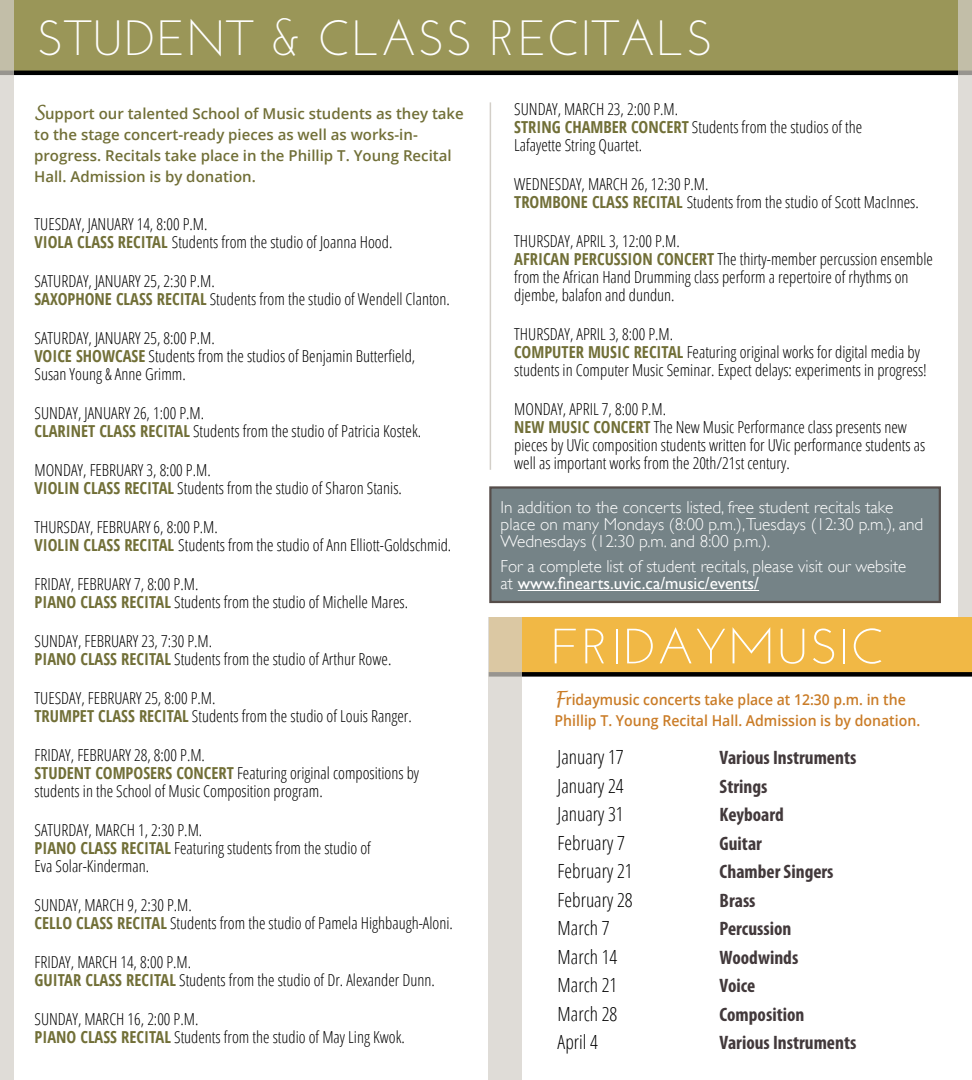
<style>
.page{position:relative;width:972px;height:1080px;background:#fff}
.page>*{position:absolute;margin:0;border:0;box-sizing:border-box;transform-origin:0 0}
.t1{font:300 49.5px "Josefin Sans Std";color:#fff}
.t2{font:300 49.5px "Josefin Sans Std";color:#fff;scale:1.04 1}
.t3{font:700 condensed 19.5px "Myriad Pro";color:#42393b}
.t4{font:300 condensed 19.5px "Open Sans";color:#000}
.t5{font:300 17.25px/17.2px "Gill Sans";color:#fff}
.t6{font:300 condensed 16.5px/18px "Open Sans";color:#000}
.t7{font:700 condensed 16.5px "Open Sans";color:#716f37}
.t8{font:600 15px/21px "Open Sans";color:#716f37}
.t9{font:600 15px/21px "Open Sans";color:#ca7c27;scale:.93 1}
.s1{font-family:"Lucida Handwriting";font-weight:400;font-style:italic;font-size:19.5px}
.s2{font-weight:700;color:#716f37}
.s3{font-weight:400}
</style>
<div class="page">
<div style="left:489px;top:617px;width:483px;height:57px;background:#f1b845"></div>
<div style="left:0;top:0;width:972px;height:72px;background:#9a9658"></div>
<hr style="left:0;top:71px;width:972px;height:4px;background:#000">
<div style="left:489px;top:486px;width:452px;height:117px;background:#758387;border:2px solid #564d4a"></div>
<hr style="left:518px;top:590px;width:241px;height:1px;background:#fff">
<hr style="left:490px;top:102px;width:1px;height:368px;background:#d3cfc8">
<div style="left:0;top:0;width:13px;height:1080px;background:#dfdcd7"></div>
<svg style="left:958px;top:0;width:14px;height:617px;background:#dbd8d1"></svg>
<div style="left:489px;top:672px;width:483px;height:5px;background:#000"></div>
<svg style="left:489px;top:617px;width:33px;height:463px;background:#ddd8d0"></svg>
<h1 class="t1" style="left:36px;top:5px;width:61px">STUDENT</h1>
<h1 class="t1" style="left:268px;top:5px;width:82px">&amp; CLA</h1>
<h1 class="t1" style="left:417px;top:5px;width:99px">SS RECITAL</h1>
<h1 class="t1" style="left:685px;top:5px;width:30px">S</h1>
<p class="t8" style="left:34px;top:103px;width:431px"><span class="s1">S</span>upport our talented School of Music students as they take to the stage concert-ready pieces as well as works-in&shy;progress. Recitals take place in the Phillip T. Young Recital Hall. Admission is by donation.</p>
<p class="t6" style="left:34px;top:214px;width:66px">Tuesday, Janua</p>
<p class="t6" style="left:121px;top:214px;width:88px">ry 14, 8:00 p.m .</p>
<p class="t7" style="left:34px;top:230px;width:17px">VIOLA</p>
<p class="t7" style="left:77px;top:230px;width:71px">CLASS RECITAL</p>
<p class="t6" style="left:172px;top:232px;width:222px">Students from the studio of Joanna Hood.</p>
<p class="t6" style="left:34px;top:271px;width:182px">Saturday, January 25, 2:30 p.m.</p>
<p class="t7" style="left:34px;top:287px;width:17px">SAXOP</p>
<p class="t7" style="left:75px;top:287px;width:112px">HON E CLASS RECITAL</p>
<p class="t6" style="left:210px;top:289px;width:242px">Students from the studio of Wendell Clanton.</p>
<p class="t6" style="left:34px;top:328px;width:382px">Saturday, January 25, 8:00 p.m.<br><span class="s2">VOICE SHOWCASE</span> Students from the studios of Benjamin Butterfield,<br>Susan Young &amp; Anne Grimm.</p>
<p class="t6" style="left:34px;top:403px;width:171px">SUN day, January 26, 1:00 p.m.</p>
<p class="t7" style="left:34px;top:419px;width:136px">CLARIN ET CLASS RECITAL</p>
<p class="t6" style="left:193px;top:421px;width:230px">Students from the studio of Patricia Kostek.</p>
<p class="t6" style="left:34px;top:460px;width:178px">Mo nday, February 3, 8:00 p.m.</p>
<p class="t7" style="left:34px;top:476px;width:17px">VIOLIN</p>
<p class="t7" style="left:84px;top:476px;width:71px">CLASS RECITAL</p>
<p class="t6" style="left:177px;top:478px;width:226px">Students from the studio of Sharon Stanis.</p>
<p class="t6" style="left:34px;top:517px;width:185px">Th ursday, February 6, 8:00 p.m.</p>
<p class="t7" style="left:34px;top:533px;width:17px">VIOLIN</p>
<p class="t7" style="left:84px;top:533px;width:71px">CLASS RECITAL</p>
<p class="t6" style="left:178px;top:535px;width:275px">Students from the studio of Ann Elliott-Goldschmid.</p>
<p class="t6" style="left:34px;top:574px;width:165px">Fri day, February 7, 8:00 p.m.</p>
<p class="t7" style="left:34px;top:590px;width:10px">PIANO</p>
<p class="t7" style="left:80px;top:590px;width:71px">CLASS RECITAL</p>
<p class="t6" style="left:174px;top:592px;width:236px">Students from the studio of M ichelle Mares.</p>
<p class="t6" style="left:34px;top:631px;width:179px">SUN day, February 23, 7:30 p.m.</p>
<p class="t7" style="left:34px;top:647px;width:10px">PIANO</p>
<p class="t7" style="left:80px;top:647px;width:71px">CLASS RECITAL</p>
<p class="t6" style="left:174px;top:649px;width:219px">Students from the studio of Arthur Rowe.</p>
<p class="t6" style="left:34px;top:688px;width:183px">TUESday, February 25, 8:00 p.m.</p>
<p class="t7" style="left:34px;top:704px;width:135px">TRUMPET CLASS RECITAL</p>
<p class="t6" style="left:192px;top:706px;width:221px">Students from the studio of Louis Ranger.</p>
<p class="t6" style="left:34px;top:745px;width:386px">Fri day, February 28, 8:00 p.m.<br><span class="s2">STU DENT COMPOSERS CONCERT</span> Featuring original compositions by students in the School of M usic Composition program.</p>
<p class="t6" style="left:35px;top:820px;width:169px">Saturday, March 1, 2:30 p.m.</p>
<p class="t7" style="left:35px;top:836px;width:10px">PIANO</p>
<p class="t7" style="left:80px;top:836px;width:71px">CLASS RECITAL</p>
<p class="t6" style="left:174px;top:838px;width:198px">Featuring students from the studio of</p>
<p class="t6" style="left:35px;top:856px;width:116px">Eva Solar-Kinderman.</p>
<p class="t6" style="left:35px;top:895px;width:159px">Sunday, March 9, 2:30 p.m.</p>
<p class="t7" style="left:35px;top:911px;width:113px">CELLO CLASS RECITAL</p>
<p class="t6" style="left:170px;top:913px;width:284px">Students from the studio of Pamela Highbaugh-Aloni.</p>
<p class="t6" style="left:35px;top:952px;width:158px">Friday, March 14, 8:00 p.m .</p>
<p class="t7" style="left:35px;top:968px;width:9px">GUITA</p>
<p class="t7" style="left:73px;top:968px;width:84px">R CLASS RECITAL</p>
<p class="t6" style="left:179px;top:970px;width:257px">Students from the studio of Dr. Alexander Dunn.</p>
<p class="t6" style="left:35px;top:1009px;width:165px">Sunday, March 16, 2:00 p.m.</p>
<p class="t7" style="left:35px;top:1025px;width:10px">PIANO</p>
<p class="t7" style="left:80px;top:1025px;width:71px">CLASS RECITAL</p>
<p class="t6" style="left:174px;top:1027px;width:232px">Students from the studio of M ay Ling Kwok.</p>
<p class="t6" style="left:514px;top:100px;width:165px">Sunday, March 23, 2:00 p.m.</p>
<p class="t7" style="left:514px;top:116px;width:31px">STRING</p>
<p class="t6" style="left:514px;top:118px;width:350px;text-indent:51px"><span class="s2">CHAMBER CONCERT</span> Students from the studios of the<br>Lafayette String Quartet.</p>
<p class="t6" style="left:514px;top:175px;width:196px">Wednesday, March 26, 12:30 p.m.</p>
<p class="t7" style="left:514px;top:191px;width:149px">TROMBON E CLASS RECITAL</p>
<p class="t6" style="left:687px;top:193px;width:234px">Students from the studio of Scott MacInnes.</p>
<p class="t6" style="left:514px;top:232px;width:167px">Th ursday, April 3, 12:00 p.m.</p>
<p class="t7" style="left:514px;top:248px;width:122px">AFRI CAN PERCUSSION</p>
<p class="t6" style="left:514px;top:250px;width:420px;text-indent:143px"><span class="s2">CONCERT</span> The thirty-member percussion ensemble from the African Hand Drumming class perform a repertoire of rhythms on djembe, balafon and dundun.</p>
<p class="t6" style="left:514px;top:325px;width:160px">Th ursday, April 3, 8:00 p.m.</p>
<p class="t7" style="left:514px;top:341px;width:150px">COMPUTER MUSIC RECITAL</p>
<p class="t6" style="left:514px;top:343px;width:414px;text-indent:172px">Featuring original works for digital media by students in Computer M usic Seminar. Expect delays: experiments in progress!</p>
<p class="t6" style="left:514px;top:400px;width:413px">Mo nday, April 7, 8:00 p.m.<br><span class="s2">NEW MUSIC CONCERT</span> The New M usic Performance class presents new pieces by UVic composition students written for UVic performance students as well as important works from the 20th/21st century.</p>
<p class="t5" style="left:501px;top:499px;width:424px">In addition to the concerts listed, free student recitals take place on many Mondays (8:00 p.m.),Tuesdays (12:30 p.m.), and<br>Wednesdays (12:30 p.m. and 8:00 p.m.).</p>
<p class="t5" style="left:501px;top:558px;width:407px">For a complete list of student recitals, please visit our website at <span class="s3">www.finearts.uvic.ca/music/events/</span></p>
<h1 class="t2" style="left:550px;top:614px;width:57px">FRIDAY</h1>
<h1 class="t2" style="left:727px;top:614px;width:126px">MUSIC</h1>
<p class="t9" style="left:555px;top:688px;width:395px"><span class="s1">F</span>ridaymusic concerts take place at 12:30 p.m. in the<br>Phillip T. Young Recital Hall. Admission is by donation.</p>
<p class="t4" style="left:558px;top:744px;width:68px">January 17</p>
<p class="t3" style="left:720px;top:745px;width:138px">Various Instruments</p>
<p class="t4" style="left:558px;top:772px;width:68px">January 24</p>
<p class="t3" style="left:720px;top:774px;width:49px">Strings</p>
<p class="t4" style="left:558px;top:801px;width:68px">January 31</p>
<p class="t3" style="left:720px;top:802px;width:66px">Keyboard</p>
<p class="t4" style="left:558px;top:829px;width:69px">February 7</p>
<p class="t3" style="left:720px;top:831px;width:44px">Guitar</p>
<p class="t4" style="left:558px;top:858px;width:76px">February 21</p>
<p class="t3" style="left:720px;top:859px;width:116px">Chamber Singers</p>
<p class="t4" style="left:558px;top:886px;width:76px">February 28</p>
<p class="t3" style="left:720px;top:888px;width:38px">Brass</p>
<p class="t4" style="left:558px;top:915px;width:53px">March 7</p>
<p class="t3" style="left:720px;top:916px;width:73px">Percussion</p>
<p class="t4" style="left:558px;top:943px;width:61px">March 14</p>
<p class="t3" style="left:720px;top:945px;width:80px">Woodwinds</p>
<p class="t4" style="left:558px;top:972px;width:61px">March 21</p>
<p class="t3" style="left:720px;top:973px;width:37px">Voice</p>
<p class="t4" style="left:558px;top:1000px;width:61px">March 28</p>
<p class="t3" style="left:720px;top:1002px;width:86px">Composition</p>
<p class="t4" style="left:558px;top:1029px;width:42px">April 4</p>
<p class="t3" style="left:720px;top:1030px;width:138px">Various Instruments</p>
</div>
